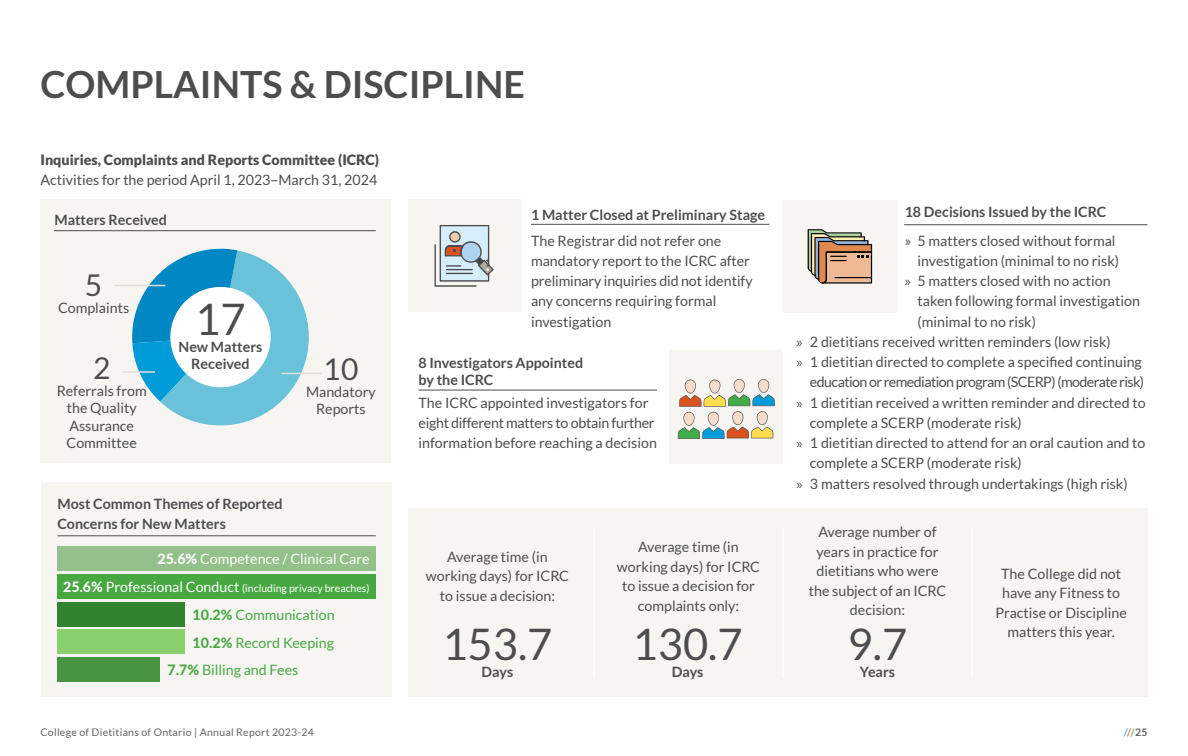
<style>
.page{position:relative;width:1188px;height:756px;background:#fff}
.page>*{position:absolute;margin:0;border:0;box-sizing:border-box;transform-origin:0 0}
.t1{font:43.5px "Lato";color:#4d4d4f}
.t2{font:700 37.5px "Lato";color:#4d4d4f}
.t3{font:30px "Lato";color:#4d4d4f}
.t4{font:14.25px/19.5px "Lato";color:#4d4d4f;text-align:center}
.t5{font:700 14.25px/17.1px "Lato";color:#4d4d4f}
.t6{font:14.25px "Lato";color:#48a842}
.t7{font:14.25px "Lato";letter-spacing:-.04em;color:#4d4d4f}
.t8{font:900 14.25px "Lato";color:#4d4d4f}
.t9{font:14.25px "Lato";color:#fff}
.t10{font:10.5px "Lato";color:#fff}
.t11{font:10.5px "Lato";letter-spacing:.025em;color:#636466}
.t12{font:700 10.5px "Lato";color:#636466}
.s1{font-weight:800}
.s2{font-weight:800;font-size:14.25px}
.s3{font-size:14.25px}
.s4{font-family:"Myriad Pro"}
.s5{color:#4eade1}
.s6{color:#e37a49}
.s7{color:#78b868}
</style>
<div class="page">
<div style="left:408px;top:509px;width:740px;height:188px;background:#f6f5f2"></div>
<div style="left:41px;top:482px;width:351px;height:215px;background:#f6f5f2"></div>
<div style="left:40px;top:200px;width:352px;height:263px;background:#f6f5f2"></div>
<svg style="left:132px;top:248px;width:177px;height:178px"></svg>
<hr style="left:123px;top:371px;width:32px;height:2px;background:#e1e0d7">
<hr style="left:114px;top:285px;width:51px;height:1px;background:#e1e0d7">
<hr style="left:282px;top:373px;width:40px;height:1px;background:#e1e0d7">
<div style="left:57px;top:657px;width:102px;height:25px;background:#479442"></div>
<div style="left:57px;top:629px;width:128px;height:25px;background:#8ad16e"></div>
<div style="left:57px;top:602px;width:128px;height:25px;background:#318331"></div>
<div style="left:57px;top:574px;width:319px;height:25px;background:#47a842"></div>
<div style="left:57px;top:546px;width:319px;height:25px;background:#94c18b"></div>
<hr style="left:54px;top:230px;width:322px;height:1px;background:#4d4d4f">
<hr style="left:57px;top:535px;width:319px;height:1px;background:#4d4d4f">
<div style="left:408px;top:200px;width:113px;height:112px;background:#f6f5f2"></div>
<svg style="left:435px;top:225px;width:59px;height:62px"></svg>
<hr style="left:531px;top:224px;width:238px;height:1px;background:#4d4d4f">
<hr style="left:418px;top:390px;width:239px;height:1px;background:#4d4d4f">
<div style="left:670px;top:351px;width:113px;height:113px;background:#f6f5f2"></div>
<svg style="left:678px;top:379px;width:97px;height:60px"></svg>
<div style="left:783px;top:200px;width:114px;height:112px;background:#f6f5f2"></div>
<hr style="left:904px;top:224px;width:243px;height:1px;background:#4d4d4f">
<svg style="left:808px;top:229px;width:64px;height:55px;background:#ae9279"></svg>
<hr style="left:593px;top:527px;width:2px;height:152px;background:#fff">
<hr style="left:782px;top:527px;width:2px;height:152px;background:#fff">
<hr style="left:971px;top:527px;width:2px;height:152px;background:#fff">
<h2 class="t2" style="left:40px;top:63px;width:486px">COMPLAINTS &amp; DISCIPLINE</h2>
<p class="t8" style="left:40px;top:151px;width:340px">Inquiries, Complaints and Reports Committee (ICRC)</p>
<p class="t4" style="left:40px;top:170px;width:338px">Activities for the period April 1, 2023–March 31, 2024</p>
<p class="t5" style="left:54px;top:212px;width:114px">Matters Received</p>
<h3 class="t3" style="left:85px;top:268px;width:19px">5</h3>
<p class="t4" style="left:58px;top:298px;width:73px">Complaints</p>
<h3 class="t3" style="left:93px;top:352px;width:19px">2</h3>
<p class="t4" style="left:57px;top:383px;width:92px;line-height:17.1px">Referrals from the Quality<br>Assurance<br>Committee</p>
<h1 class="t1" style="left:195px;top:295px;width:52px">17</h1>
<p class="t5" style="left:179px;top:338px;width:85px;text-align:center">New Matters<br>Received</p>
<p class="t5" style="left:57px;top:493px;width:227px;line-height:20.2px">Most Common Themes of Reported<br>Concerns for New Matters</p>
<h3 class="t3" style="left:323px;top:352px;width:37px">10</h3>
<p class="t4" style="left:306px;top:383px;width:71px;line-height:17.1px">Mandatory<br>Reports</p>
<p class="t9" style="left:157px;top:551px;width:214px"><span class="s1">25.6%</span> Competence / Clinical Care</p>
<p class="t10" style="left:63px;top:582px;width:308px"><span class="s2">25.6%</span> <span class="s3">Professional Conduct</span> (including privacy breaches)</p>
<p class="t6" style="left:193px;top:607px;width:143px"><span class="s1">10.2%</span> Communication</p>
<p class="t6" style="left:193px;top:635px;width:143px"><span class="s1">10.2%</span> Record Keeping</p>
<p class="t6" style="left:168px;top:662px;width:132px"><span class="s1">7.7%</span> Billing and Fees</p>
<p class="t5" style="left:531px;top:206px;width:236px">1 Matter Closed at Preliminary Stage</p>
<p class="t4" style="left:531px;top:230px;width:223px;line-height:20.2px;text-align:left">The Registrar did not refer one mandatory report to the ICRC after preliminary inquiries did not identify any concerns requiring formal investigation</p>
<p class="t5" style="left:418px;top:354px;width:166px">8 Investigators Appointed by the ICRC</p>
<p class="t4" style="left:418px;top:392px;width:240px;line-height:20.2px;text-align:left">The ICRC appointed investigators for eight different matters to obtain further information before reaching a decision</p>
<p class="t4" style="left:426px;top:547px;width:145px">Average time (in working days) for ICRC to issue a decision:</p>
<p class="t4" style="left:617px;top:537px;width:145px">Average time (in working days) for ICRC to issue a decision for complaints only:</p>
<h1 class="t1" style="left:633px;top:620px;width:112px">130.7</h1>
<p class="t5" style="left:672px;top:663px;width:33px">Days</p>
<h1 class="t1" style="left:442px;top:620px;width:112px">153.7</h1>
<p class="t5" style="left:482px;top:663px;width:33px">Days</p>
<p class="t5" style="left:905px;top:203px;width:203px">18 Decisions Issued by the ICRC</p>
<p class="t4" style="left:905px;top:231px;width:212px">» 5 matters closed without formal</p>
<p class="t4" style="left:918px;top:251px;width:203px">investigation (minimal to no risk)</p>
<p class="t4" style="left:905px;top:271px;width:208px"><span class="s4">»</span> 5 matters closed with no action</p>
<p class="t4" style="left:918px;top:291px;width:224px">taken following formal investigation</p>
<p class="t4" style="left:918px;top:312px;width:120px">(minimal to no risk)</p>
<p class="t4" style="left:796px;top:332px;width:316px"><span class="s4">»</span> 2 dietitians received written reminders (low risk)</p>
<p class="t4" style="left:796px;top:352px;width:347px"><span class="s4">»</span> 1 dietitian directed to complete a specified continuing</p>
<p class="t7" style="left:810px;top:374px;width:336px">education or remediation program (SCERP) (moderate risk)</p>
<p class="t4" style="left:796px;top:393px;width:351px"><span class="s4">»</span> 1 dietitian received a written reminder and directed to</p>
<p class="t4" style="left:810px;top:413px;width:213px">complete a SCERP (moderate risk)</p>
<p class="t4" style="left:796px;top:433px;width:350px"><span class="s4">»</span> 1 dietitian directed to attend for an oral caution and to</p>
<p class="t4" style="left:810px;top:453px;width:213px">complete a SCERP (moderate risk)</p>
<p class="t4" style="left:796px;top:474px;width:333px"><span class="s4">»</span> 3 matters resolved through undertakings (high risk)</p>
<p class="t4" style="left:809px;top:522px;width:139px">Average number of years in practice for dietitians who were the subject of an ICRC decision:</p>
<h1 class="t1" style="left:848px;top:620px;width:61px">9.7</h1>
<p class="t5" style="left:860px;top:663px;width:37px">Years</p>
<p class="t4" style="left:996px;top:564px;width:133px">The College did not have any Fitness to<br>Practise or Discipline matters this year.</p>
<p class="t11" style="left:40px;top:726px;width:275px">College of Dietitians of Ontario | Annual Report 2023-24</p>
<p class="t12" style="left:1124px;top:726px;width:25px"><span class="s5">/</span><span class="s6">/</span><span class="s7">/</span>25</p>
</div>
